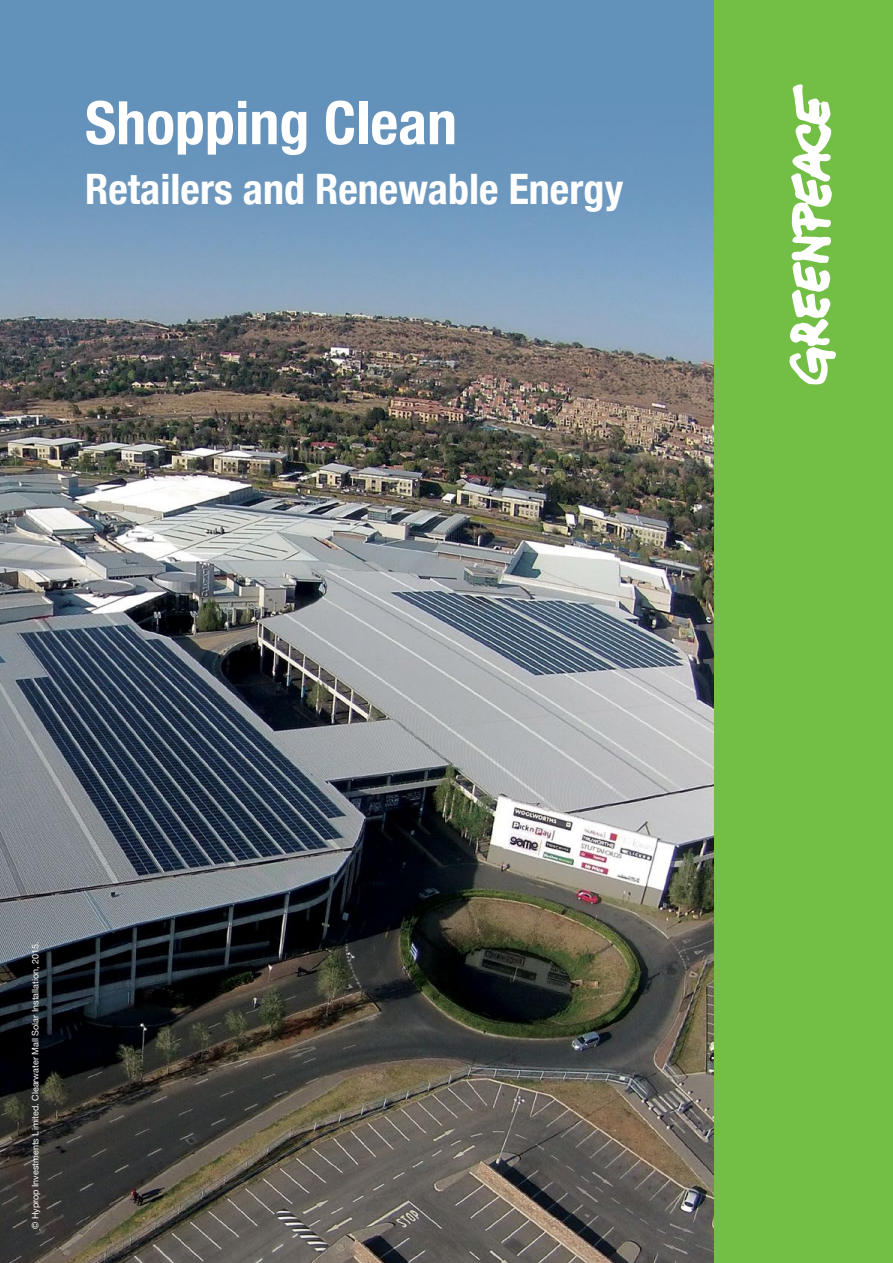
<style>
.page{position:relative;width:893px;height:1263px;background:#fff}
.page>*{position:absolute;margin:0;border:0;box-sizing:border-box;transform-origin:0 0}
.t1{font:700 condensed 60px "Helvetica Neue";color:#fff}
.t2{font:700 condensed 42px "Helvetica Neue";color:#fff}
.t3{font:9px "Helvetica Neue";color:#fff}
</style>
<div class="page">
<img style="left:0;top:0;width:714px;height:1263px">
<div style="left:714px;top:0;width:179px;height:1263px;background:#73be44"></div>
<svg style="left:789px;top:84px;width:47px;height:300px"></svg>
<h1 class="t1" style="left:85px;top:73px;width:373px">Shopping Clean</h1>
<h2 class="t2" style="left:85px;top:154px;width:540px">Retailers and Renewable Energy</h2>
<p class="t3" style="left:29px;top:1229px;width:289px;rotate:-90deg">© Hyprop Investments Limited. Clearwater Mall Solar Installation, 2015.</p>
</div>
